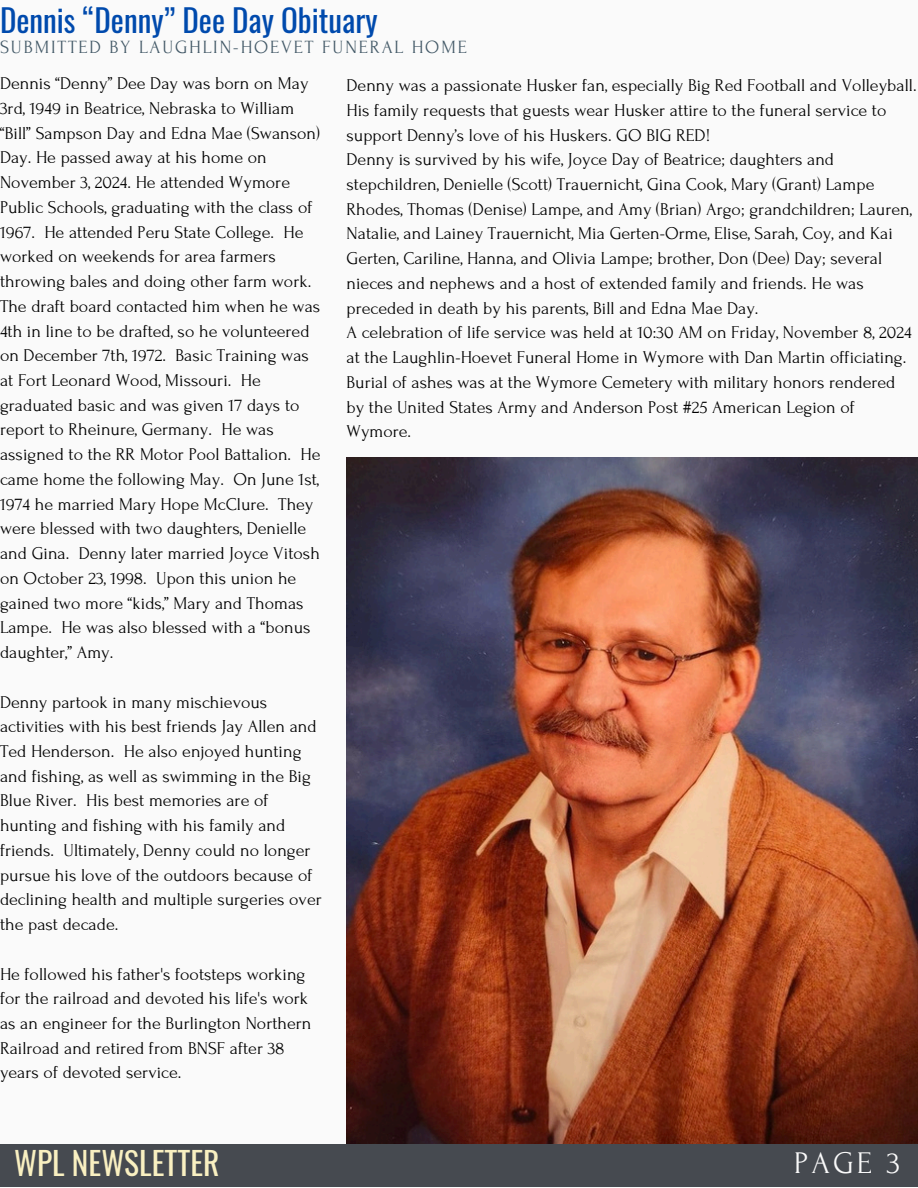
<style>
.page{position:relative;width:918px;height:1188px;background:#fafafa}
.page>*{position:absolute;margin:0;border:0;box-sizing:border-box;transform-origin:0 0}
.t1{font:31.5px "Oswald";color:#f9f0c1}
.t2{font:31.5px "Forum";color:#fafafa}
.t3{font:31.05px "Oswald";color:#004aad}
.t4{font:18.6px "Forum";letter-spacing:.1em;color:#435967}
.t5{font:18px/24.8px "Forum";color:#000}
</style>
<div class="page">
<div style="left:0;top:1145px;width:917px;height:42px;background:#464a50"></div>
<img style="left:346px;top:458px;width:571px;height:686px">
<h4 class="t3" style="left:0;top:-4px;width:379px">Dennis “Denny” Dee Day Obituary</h4>
<h4 class="t4" style="left:0;top:37px;width:468px">SUBMITTED BY LAUGHLIN-HOEVET FUNERAL HOME</h4>
<h4 class="t5" style="left:0;top:71px;width:322px">Dennis “Denny” Dee Day was born on May 3rd, 1949 in Beatrice, Nebraska to William “Bill” Sampson Day and Edna Mae (Swanson)<br>Day. He passed away at his home on November 3, 2024. He attended Wymore Public Schools, graduating with the class of 1967. He attended Peru State College. He worked on weekends for area farmers throwing bales and doing other farm work.<br>The draft board contacted him when he was 4th in line to be drafted, so he volunteered on December 7th, 1972. Basic Training was at Fort Leonard Wood, Missouri. He graduated basic and was given 17 days to report to Rheinure, Germany. He was assigned to the RR Motor Pool Battalion. He came home the following May. On June 1st, 1974 he married Mary Hope McClure. They were blessed with two daughters, Denielle and Gina. Denny later married Joyce Vitosh on October 23, 1998. Upon this union he gained two more “kids,” Mary and Thomas Lampe. He was also blessed with a “bonus daughter,” Amy.</h4>
<p class="t5" style="left:0;top:690px;width:323px">Denny partook in many mischievous activities with his best friends Jay Allen and Ted Henderson. He also enjoyed hunting and fishing, as well as swimming in the Big Blue River. His best memories are of hunting and fishing with his family and friends. Ultimately, Denny could no longer pursue his love of the outdoors because of declining health and multiple surgeries over the past decade.</p>
<p class="t5" style="left:0;top:962px;width:313px">He followed his father's footsteps working for the railroad and devoted his life's work as an engineer for the Burlington Northern Railroad and retired from BNSF after 38 years of devoted service.</p>
<p class="t5" style="left:347px;top:73px;width:572px">Denny was a passionate Husker fan, especially Big Red Football and Volleyball.<br>His family requests that guests wear Husker attire to the funeral service to support Denny’s love of his Huskers. GO BIG RED!<br>Denny is survived by his wife, Joyce Day of Beatrice; daughters and stepchildren, Denielle (Scott) Trauernicht, Gina Cook, Mary (Grant) Lampe Rhodes, Thomas (Denise) Lampe, and Amy (Brian) Argo; grandchildren; Lauren, Natalie, and Lainey Trauernicht, Mia Gerten-Orme, Elise, Sarah, Coy, and Kai Gerten, Cariline, Hanna, and Olivia Lampe; brother, Don (Dee) Day; several nieces and nephews and a host of extended family and friends. He was preceded in death by his parents, Bill and Edna Mae Day.<br>A celebration of life service was held at 10:30 AM on Friday, November 8, 2024 at the Laughlin-Hoevet Funeral Home in Wymore with Dan Martin officiating.<br>Burial of ashes was at the Wymore Cemetery with military honors rendered by the United States Army and Anderson Post #25 American Legion of Wymore.</p>
<h3 class="t1" style="left:14px;top:1139px;width:207px">WPL NEWSLETTER</h3>
<h4 class="t2" style="left:794px;top:1146px;width:108px">PAGE 3</h4>
</div>
